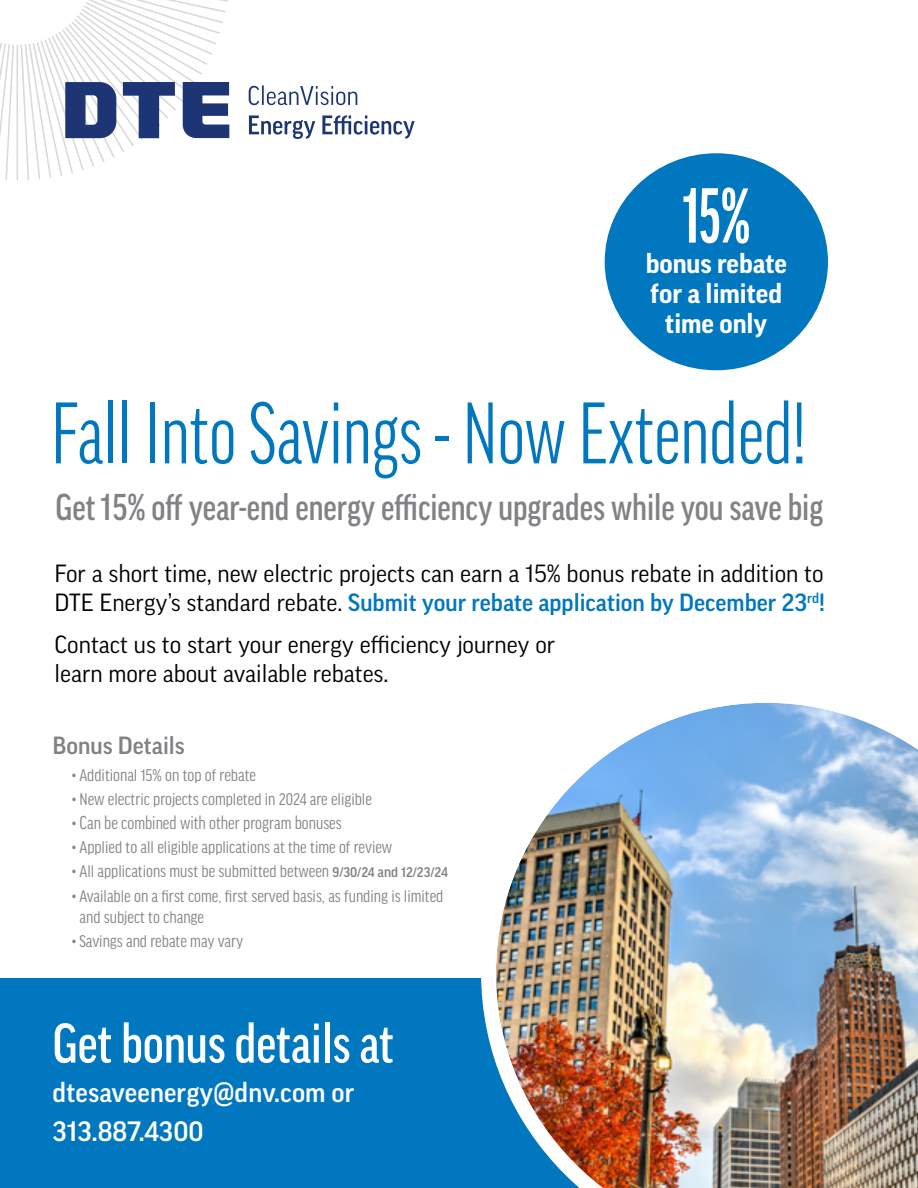
<style>
.page{position:relative;width:918px;height:1188px;background:#fff}
.page>*{position:absolute;margin:0;border:0;box-sizing:border-box;transform-origin:0 0}
.t1{font:extra-condensed 84px "Good Pro";color:#0077be}
.t2{font:700 75px "Good Pro Comp";color:#fff}
.t3{font:500 condensed 53.85px "Good Pro";color:#fff}
.t4{font:500 condensed 36px "Good Pro";color:#808285}
.t5{font:500 27px/39px "Good Pro";letter-spacing:.005em;color:#fff}
.t6{font:700 27px/30px "Good Pro";color:#fff;text-align:center}
.t7{font:24px/28.8px "Good Pro";color:#000}
.t8{font:500 24px "Good Pro";color:#808285}
.t9{font:condensed 18px/21px "Good Headline Pro";color:#808285}
.t10{font:condensed 18px "Good Pro";color:#808285}
.s1{font-weight:500;color:#0077be}
.s2{font-family:"Good Headline Pro Narr";font-weight:500;font-stretch:normal;font-size:15px}
</style>
<div class="page">
<div style="left:0;top:978px;width:918px;height:210px;background:#0077be"></div>
<img style="left:481px;top:703px;width:437px;height:485px">
<svg style="left:0;top:0;width:415px;height:181px"></svg>
<div style="left:600px;top:148px;width:233px;height:227px;background:#0077be;border-radius:50%"></div>
<div style="left:595px;top:144px;width:243px;height:236px;border:10px solid #fff;border-radius:50%"></div>
<h2 class="t2" style="left:683px;top:174px;width:69px">15%</h2>
<h3 class="t6" style="left:646px;top:248px;width:143px">bonus rebate for a limited time only</h3>
<h1 class="t1" style="left:51px;top:387px;width:757px">Fall Into Savings - Now Extended!</h1>
<h3 class="t4" style="left:56px;top:487px;width:769px">Get 15% off year-end energy efficiency upgrades while you save big</h3>
<h3 class="t7" style="left:55px;top:559px;width:772px">For a short time, new electric projects can earn a 15% bonus rebate in addition to<br>DTE Energy’s standard rebate. <span class="s1">Submit your rebate application by December 23</span><sup>rd</sup><span class="s1">!</span></h3>
<h3 class="t7" style="left:55px;top:630px;width:502px">Contact us to start your energy efficiency journey or learn more about available rebates.</h3>
<h3 class="t8" style="left:52px;top:732px;width:134px">Bonus Details</h3>
<p class="t9" style="left:72px;top:765px;width:186px">• Additional 15% on top of rebate</p>
<p class="t9" style="left:72px;top:789px;width:302px">• New electric projects completed in 2024 are eligible</p>
<p class="t10" style="left:72px;top:813px;width:271px">• Can be combined with other program bonuses</p>
<p class="t9" style="left:72px;top:837px;width:322px">• Applied to all eligible applications at the time of review</p>
<p class="t9" style="left:72px;top:861px;width:377px">• All applications must be submitted between <span class="s2">9/30/24 and 12/23/24</span></p>
<p class="t9" style="left:80px;top:885px;width:366px;text-indent:-8px">• Available on a first come, first served basis, as funding is limited and subject to change</p>
<p class="t9" style="left:72px;top:931px;width:173px">• Savings and rebate may vary</p>
<h3 class="t3" style="left:52px;top:1013px;width:343px">Get bonus details at</h3>
<h3 class="t5" style="left:52px;top:1072px;width:304px">dtesaveenergy@dnv.com or<br>313.887.4300</h3>
</div>
